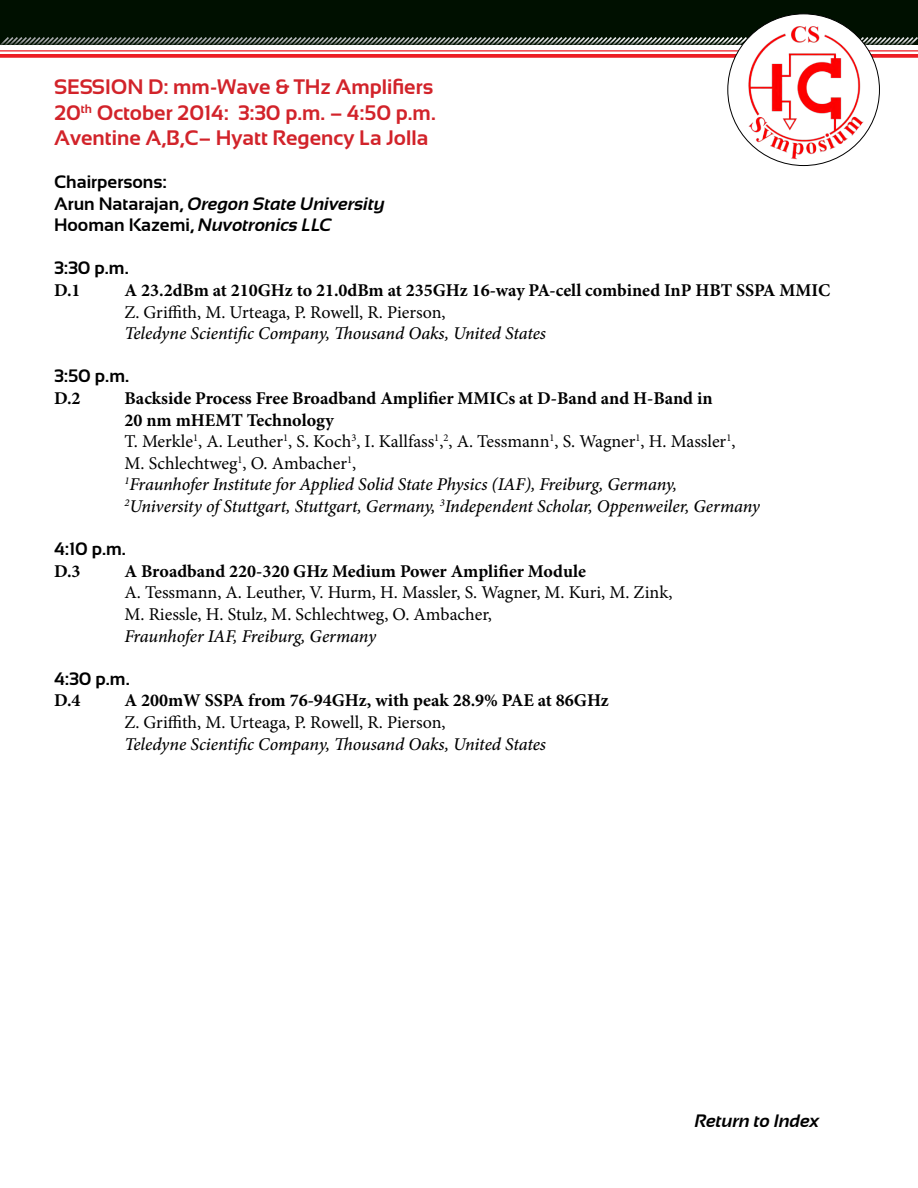
<style>
.page{position:relative;width:918px;height:1188px;background:#fff}
.page>*{position:absolute;margin:0;border:0;box-sizing:border-box;transform-origin:0 0}
.t1{font:700 21px/25.2px "Sansation";color:#d2232a}
.t2{font:italic 500 18px/21.6px "Minion Pro";letter-spacing:-.01em;color:#000}
.t3{font:18px/21.6px "Minion Pro";color:#000}
.t4{font:700 18px "Minion Pro";color:#000}
.t5{font:700 18px/21.6px "Sansation";color:#000}
.t6{font:italic 700 18px "Sansation";color:#000}
.s1{font-style:italic}
.s2{font-weight:700;font-style:normal}
.s3{font-weight:400;font-style:normal}
</style>
<div class="page">
<div style="left:0;top:0;width:918px;height:45px;background:#001000"></div>
<hr style="left:0;top:50px;width:918px;height:2px;background:#ed1d24">
<svg style="left:0;top:54px;width:918px;height:4px;background:#ee2a31"></svg>
<svg style="left:0;top:37px;width:918px;height:9px"></svg>
<img style="left:725px;top:13px;width:163px;height:154px">
<p class="t1" style="left:54px;top:75px;width:383px">SESSION D: mm-Wave &amp; THz Amplifiers<br>20<sup>th</sup> October 2014: 3:30 p.m. – 4:50 p.m.<br>Aventine A,B,C– Hyatt Regency La Jolla</p>
<p class="t5" style="left:54px;top:171px;width:332px">Chairpersons:<br>Arun Natarajan, <span class="s1">Oregon State University<br></span>Hooman Kazemi, <span class="s1">Nuvotronics LLC</span></p>
<p class="t5" style="left:54px;top:257px;width:76px">3:30 p.m.</p>
<p class="t4" style="left:54px;top:278px;width:28px">D.1</p>
<p class="t4" style="left:125px;top:278px;width:707px">A 23.2dBm at 210GHz to 21.0dBm at 235GHz 16-way PA-cell combined InP HBT SSPA MMIC</p>
<p class="t3" style="left:125px;top:301px;width:323px">Z. Griffith, M. Urteaga, P. Rowell, R. Pierson,</p>
<p class="t2" style="left:125px;top:323px;width:423px">Teledyne Scientific Company, Thousand Oaks, United States</p>
<p class="t5" style="left:54px;top:365px;width:77px">3:50 p.m.</p>
<p class="t4" style="left:54px;top:386px;width:28px">D.2</p>
<p class="t2" style="left:124px;top:387px;width:637px"><span class="s2">Backside Process Free Broadband Amplifier MMICs at D-Band and H-Band in<br>20 nm mHEMT Technology<br></span><span class="s3">T. Merkle</span><sup>1</sup><span class="s3">, A. Leuther</span><sup>1</sup><span class="s3">, S. Koch</span><sup>3</sup><span class="s3">, I. Kallfass</span><sup>1</sup><span class="s3">,</span><sup>2</sup><span class="s3">, A. Tessmann</span><sup>1</sup><span class="s3">, S. Wagner</span><sup>1</sup><span class="s3">, H. Massler</span><sup>1</sup><span class="s3">, M. Schlechtweg</span><sup>1</sup><span class="s3">, O. Ambacher</span><sup>1</sup><span class="s3">,<br></span><sup>1</sup>Fraunhofer Institute for Applied Solid State Physics (IAF), Freiburg, Germany,<br><sup>2</sup>University of Stuttgart, Stuttgart, Germany, <sup>3</sup>Independent Scholar, Oppenweiler, Germany</p>
<p class="t5" style="left:54px;top:538px;width:74px">4:10 p.m.</p>
<p class="t4" style="left:54px;top:558px;width:28px">D.3</p>
<p class="t4" style="left:125px;top:558px;width:463px">A Broadband 220-320 GHz Medium Power Amplifier Module</p>
<p class="t3" style="left:125px;top:582px;width:549px">A. Tessmann, A. Leuther, V. Hurm, H. Massler, S. Wagner, M. Kuri, M. Zink,<br>M. Riessle, H. Stulz, M. Schlechtweg, O. Ambacher,</p>
<p class="t2" style="left:125px;top:625px;width:253px">Fraunhofer IAF, Freiburg, Germany</p>
<p class="t5" style="left:54px;top:668px;width:77px">4:30 p.m.</p>
<p class="t4" style="left:54px;top:688px;width:28px">D.4</p>
<p class="t4" style="left:125px;top:688px;width:486px">A 200mW SSPA from 76-94GHz, with peak 28.9% PAE at 86GHz</p>
<p class="t3" style="left:125px;top:712px;width:323px">Z. Griffith, M. Urteaga, P. Rowell, R. Pierson,</p>
<p class="t2" style="left:125px;top:733px;width:423px">Teledyne Scientific Company, Thousand Oaks, United States</p>
<p class="t6" style="left:695px;top:1111px;width:126px">Return to Index</p>
</div>
